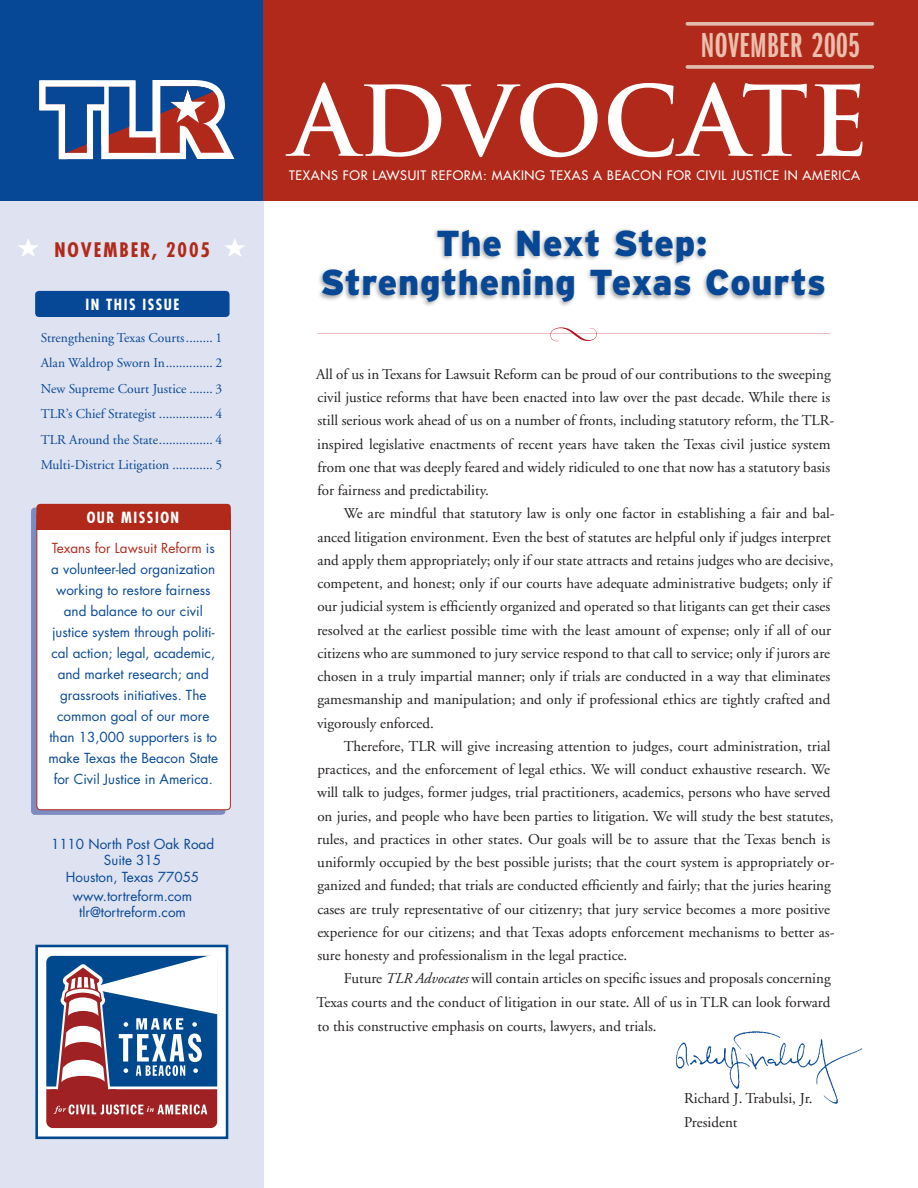
<style>
.page{position:relative;width:918px;height:1188px;background:#fff}
.page>*{position:absolute;margin:0;border:0;box-sizing:border-box;transform-origin:0 0}
.t1{font:700 94.65px "Trajan";color:#fff}
.t2{font:900 36px/39px "Interstate";letter-spacing:.015em;color:#074896;text-align:center}
.t3{font:36px "Franklin Gothic Demi X Comp";letter-spacing:.01em;color:#eabfad}
.t4{font:700 condensed 19.5px "Futura";letter-spacing:.1em;color:#b1291a}
.t5{font:15px/23.2px "Adobe Garamond";color:#231f20}
.t6{font:700 condensed 15px "Futura";letter-spacing:.1em;color:#fff}
.t7{font:13.5px/21px "Futura";color:#074896;text-align:center}
.t8{font:13.5px/25.5px "Adobe Garamond";color:#074896;text-align:justify}
.t9{font:12.75px "Futura";letter-spacing:.05em;color:#fff}
.s1{color:#b1291a}
.s2{font-style:italic}
</style>
<div class="page">
<div style="left:0;top:199px;width:263px;height:989px;background:#dfe2f0"></div>
<div style="left:0;top:0;width:276px;height:200px;background:#074896"></div>
<div style="left:263px;top:0;width:655px;height:200px;background:#b1291a"></div>
<svg style="left:687px;top:65px;width:185px;height:4px"></svg>
<svg style="left:687px;top:22px;width:185px;height:4px"></svg>
<svg style="left:39px;top:80px;width:195px;height:79px"></svg>
<div style="left:104px;top:85px;width:5px;height:69px;background:#fff"></div>
<hr style="left:156px;top:85px;width:4px;height:69px;background:#fff">
<div style="left:37px;top:946px;width:190px;height:192px;background:#fff"></div>
<div style="left:35px;top:945px;width:193px;height:194px;border:3px solid #01498e"></div>
<svg style="left:46px;top:955px;width:172px;height:174px"></svg>
<div style="left:35px;top:291px;width:195px;height:26px;background:#074896"></div>
<svg style="left:18px;top:239px;width:21px;height:18px"></svg>
<svg style="left:225px;top:239px;width:20px;height:18px"></svg>
<svg style="left:31px;top:508px;width:194px;height:307px;background:#808abd"></svg>
<svg style="left:36px;top:530px;width:195px;height:280px;background:#f8f2f2"></svg>
<div style="left:36px;top:504px;width:195px;height:21px;background:#b1291a"></div>
<div style="left:36px;top:525px;width:195px;height:5px;background:#b1291a"></div>
<div style="left:316px;top:227px;width:512px;height:81px;background:#231f20;opacity:.4"></div>
<img style="left:676px;top:1031px;width:187px;height:72px">
<svg style="left:317px;top:327px;width:513px;height:14px"></svg>
<h3 class="t4" style="left:54px;top:237px;width:157px">NOVEMBER, 2005</h3>
<p class="t6" style="left:86px;top:295px;width:95px">IN THIS ISSUE</p>
<p class="t8" style="left:41px;top:325px;width:183px">Strengthening Texas Courts ........ 1<br>Alan Waldrop Sworn In .............. 2<br>New Supreme Court Justice ....... 3<br>TLR’s Chief Strategist ................ 4<br>TLR Around the State ................ 4<br>Multi-District Litigation ............ 5</p>
<p class="t6" style="left:87px;top:508px;width:94px">OUR MISSION</p>
<p class="t7" style="left:48px;top:538px;width:171px"><span class="s1">Texans for Lawsuit Reform</span> is a volunteer-led organization working to restore fairness and balance to our civil justice system through politi&shy;cal action; legal, academic, and market research; and grassroots initiatives. The common goal of our more than 13,000 supporters is to make Texas the Beacon State for Civil Justice in America.</p>
<p class="t7" style="left:51px;top:835px;width:165px;line-height:16.5px">1110 North Post Oak Road<br>Suite 315<br>Houston, Texas 77055</p>
<p class="t7" style="left:73px;top:887px;width:121px;line-height:16.5px">www.tortreform.com tlr@tortreform.com</p>
<h2 class="t3" style="left:701px;top:26px;width:161px">NOVEMBER 2005</h2>
<h1 class="t1" style="left:292px;top:62px;width:578px">ADVOCATE</h1>
<p class="t9" style="left:289px;top:167px;width:573px">TEXANS FOR LAWSUIT REFORM: MAKING TEXAS A BEACON FOR CIVIL JUSTICE IN AMERICA</p>
<h2 class="t2" style="left:321px;top:224px;width:507px">The Next Step:<br>Strengthening Texas Courts</h2>
<p class="t5" style="left:316px;top:363px;width:520px">All of us in Texans for Lawsuit Reform can be proud of our contributions to the sweeping civil justice reforms that have been enacted into law over the past decade. While there is still serious work ahead of us on a number of fronts, including statutory reform, the TLR&shy;inspired legislative enactments of recent years have taken the Texas civil justice system from one that was deeply feared and widely ridiculed to one that now has a statutory basis for fairness and predictability.</p>
<p class="t5" style="left:317px;top:502px;width:519px;text-indent:27px">We are mindful that statutory law is only one factor in establishing a fair and bal&shy;anced litigation environment. Even the best of statutes are helpful only if judges interpret and apply them appropriately; only if our state attracts and retains judges who are decisive, competent, and honest; only if our courts have adequate administrative budgets; only if our judicial system is efficiently organized and operated so that litigants can get their cases resolved at the earliest possible time with the least amount of expense; only if all of our citizens who are summoned to jury service respond to that call to service; only if jurors are chosen in a truly impartial manner; only if trials are conducted in a way that eliminates gamesmanship and manipulation; and only if professional ethics are tightly crafted and vigorously enforced.</p>
<p class="t5" style="left:317px;top:735px;width:519px;text-indent:27px">Therefore, TLR will give increasing attention to judges, court administration, trial practices, and the enforcement of legal ethics. We will conduct exhaustive research. We will talk to judges, former judges, trial practitioners, academics, persons who have served on juries, and people who have been parties to litigation. We will study the best statutes, rules, and practices in other states. Our goals will be to assure that the Texas bench is uniformly occupied by the best possible jurists; that the court system is appropriately or&shy;ganized and funded; that trials are conducted efficiently and fairly; that the juries hearing cases are truly representative of our citizenry; that jury service becomes a more positive experience for our citizens; and that Texas adopts enforcement mechanisms to better as&shy;sure honesty and professionalism in the legal practice.</p>
<p class="t5" style="left:316px;top:967px;width:516px;line-height:23.7px;text-align:justify;text-indent:27px">Future <span class="s2">TLR Advocates</span> will contain articles on specific issues and proposals concerning Texas courts and the conduct of litigation in our state. All of us in TLR can look forward to this constructive emphasis on courts, lawyers, and trials.</p>
<p class="t5" style="left:684px;top:1086px;width:130px;line-height:24px">Richard J. Trabulsi, Jr.<br>President</p>
</div>
